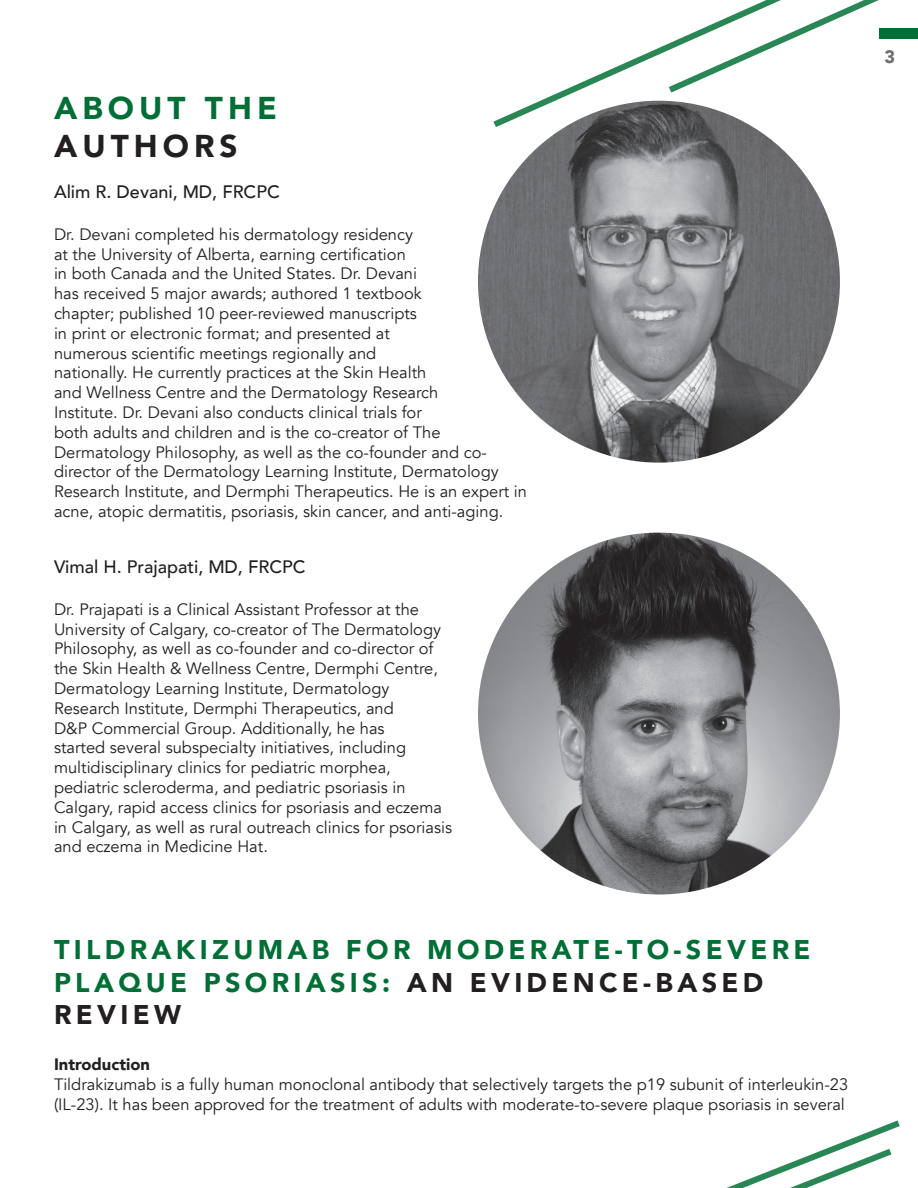
<style>
.page{position:relative;width:918px;height:1188px;background:#fff}
.page>*{position:absolute;margin:0;border:0;box-sizing:border-box;transform-origin:0 0}
.t1{font:900 31.5px "Avenir";letter-spacing:.16em;color:#006f35}
.t2{font:900 31.5px "Avenir";letter-spacing:.16em;color:#231f20}
.t3{font:900 27px/32.4px "Avenir";letter-spacing:.16em;color:#006f35}
.t4{font:500 18px "Avenir";color:#231f20}
.t5{font:900 18px "Avenir";color:#6c6d70}
.t6{font:16.5px/19.8px "Avenir";color:#231f20}
.t7{font:900 16.5px "Avenir";color:#231f20}
.s1{color:#231f20}
</style>
<div class="page">
<svg style="left:493px;top:0;width:425px;height:132px"></svg>
<svg style="left:726px;top:1120px;width:174px;height:68px"></svg>
<img style="left:478px;top:101px;width:362px;height:362px;border-radius:181px">
<img style="left:478px;top:533px;width:362px;height:362px;border-radius:181px">
<p class="t1" style="left:54px;top:81px;width:224px">ABOUT THE</p>
<p class="t2" style="left:54px;top:119px;width:185px">AUTHORS</p>
<p class="t4" style="left:54px;top:177px;width:227px">Alim R. Devani, MD, FRCPC</p>
<p class="t6" style="left:54px;top:225px;width:475px">Dr. Devani completed his dermatology residency<br>at the University of Alberta, earning certification<br>in both Canada and the United States. Dr. Devani<br>has received 5 major awards; authored 1 textbook<br>chapter; published 10 peer-reviewed manuscripts<br>in print or electronic format; and presented at<br>numerous scientific meetings regionally and<br>nationally. He currently practices at the Skin Health<br>and Wellness Centre and the Dermatology Research<br>Institute. Dr. Devani also conducts clinical trials for<br>both adults and children and is the co-creator of The Dermatology Philosophy, as well as the co-founder and co&shy;director of the Dermatology Learning Institute, Dermatology Research Institute, and Dermphi Therapeutics. He is an expert in acne, atopic dermatitis, psoriasis, skin cancer, and anti-aging.</p>
<p class="t4" style="left:54px;top:552px;width:253px">Vimal H. Prajapati, MD, FRCPC</p>
<p class="t6" style="left:54px;top:599px;width:400px">Dr. Prajapati is a Clinical Assistant Professor at the University of Calgary, co-creator of The Dermatology Philosophy, as well as co-founder and co-director of the Skin Health &amp; Wellness Centre, Dermphi Centre, Dermatology Learning Institute, Dermatology Research Institute, Dermphi Therapeutics, and<br>D&amp;P Commercial Group. Additionally, he has<br>started several subspecialty initiatives, including multidisciplinary clinics for pediatric morphea, pediatric scleroderma, and pediatric psoriasis in Calgary, rapid access clinics for psoriasis and eczema in Calgary, as well as rural outreach clinics for psoriasis and eczema in Medicine Hat.</p>
<p class="t3" style="left:54px;top:933px;width:758px">TILDRAKIZUMAB FOR MODERATE-TO-SEVERE<br>PLAQUE PSORIASIS: <span class="s1">AN EVIDENCE-BASED<br>REVIEW</span></p>
<p class="t7" style="left:54px;top:1050px;width:97px">Introduction</p>
<p class="t6" style="left:54px;top:1075px;width:796px">Tildrakizumab is a fully human monoclonal antibody that selectively targets the p19 subunit of interleukin-23 (IL-23). It has been approved for the treatment of adults with moderate-to-severe plaque psoriasis in several</p>
<p class="t5" style="left:885px;top:42px;width:12px">3</p>
</div>
